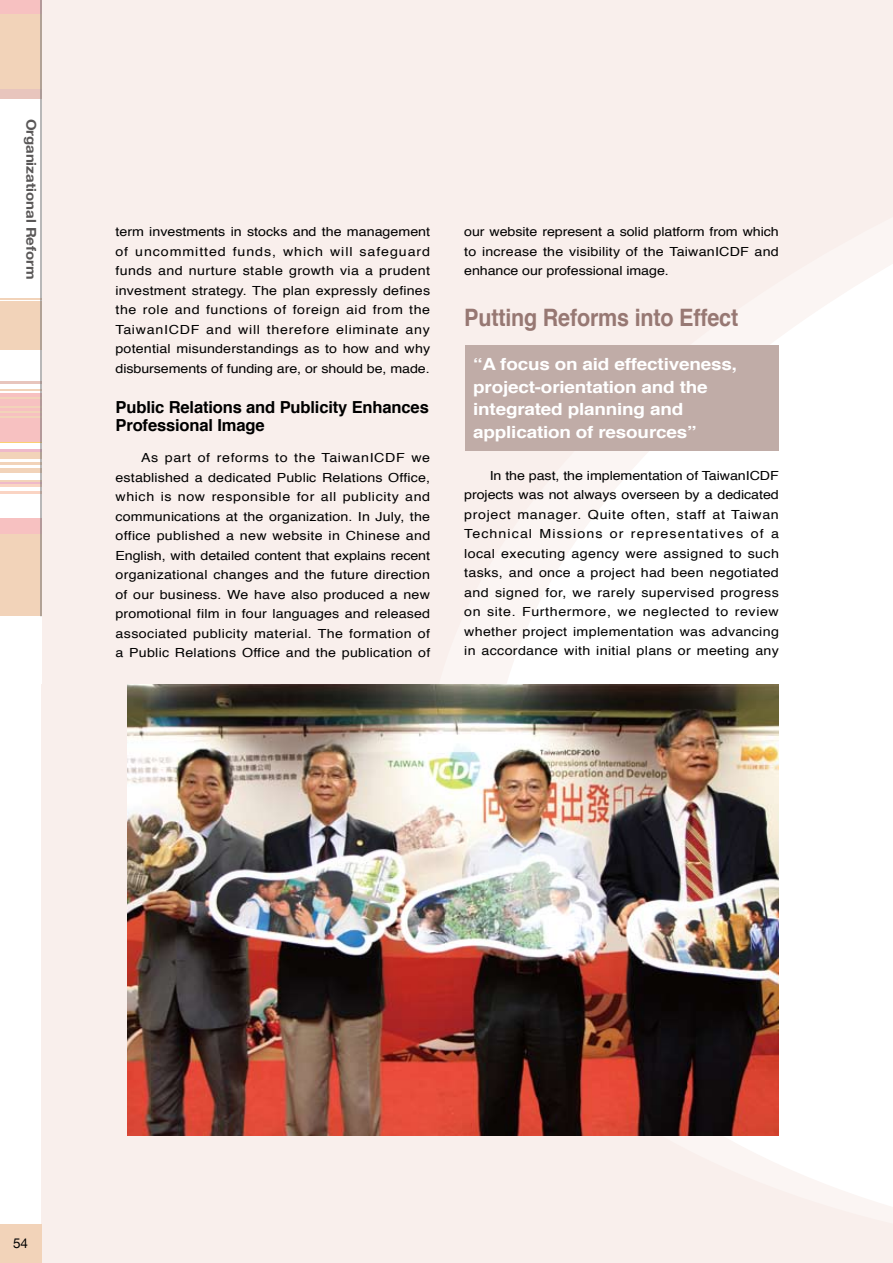
<style>
.page{position:relative;width:893px;height:1263px;background:#fff}
.page>*{position:absolute;margin:0;border:0;box-sizing:border-box;transform-origin:0 0}
.t1{font:700 24px "Helvetica";letter-spacing:-.01em;color:#977873;scale:.9 1}
.t2{font:700 16.8px/22.5px "Helvetica";letter-spacing:-.01em;color:#fff;scale:1.13 1}
.t3{font:700 16.65px/18px "Helvetica";letter-spacing:-.01em;color:#000}
.t4{font:700 13.5px "Helvetica Neue";color:#595757;scale:1.11 1}
.t5{font:13.5px "Helvetica Neue";color:#000}
.t6{font:12.6px/19.5px "Helvetica";letter-spacing:.015em;color:#000;text-align:justify;scale:1.14 1}
</style>
<div class="page">
<div style="left:41px;top:0;width:852px;height:1263px;background:#f9efec"></div>
<svg style="left:433px;top:264px;width:459px;height:943px;fill:#fff"></svg>
<hr style="left:0;top:462px;width:42px;height:2px;background:#f2d3b9">
<hr style="left:0;top:467px;width:42px;height:3px;background:#f2d3b9">
<hr style="left:0;top:456px;width:42px;height:3px;background:#f2d3b9">
<hr style="left:0;top:451px;width:42px;height:3px;background:#f2d3b9">
<hr style="left:0;top:480px;width:42px;height:2px;background:#f2d3b9">
<hr style="left:0;top:449px;width:42px;height:3px;background:#efb9ca">
<hr style="left:0;top:482px;width:42px;height:3px;background:#efb9ca">
<hr style="left:0;top:484px;width:42px;height:3px;background:#fad4c3">
<hr style="left:0;top:491px;width:42px;height:3px;background:#fad4c3">
<hr style="left:0;top:454px;width:42px;height:2px;background:#f2d3b9">
<hr style="left:0;top:470px;width:42px;height:3px;background:#f2d3b9">
<hr style="left:0;top:440px;width:42px;height:3px;background:#fbcf71">
<div style="left:0;top:393px;width:42px;height:49px;background:#f7c1c1"></div>
<div style="left:0;top:518px;width:42px;height:40px;background:#f7c1c1"></div>
<div style="left:0;top:301px;width:42px;height:49px;background:#f2d3b9"></div>
<hr style="left:0;top:416px;width:42px;height:2px;background:#f2d3b9">
<hr style="left:0;top:411px;width:42px;height:2px;background:#f2d3b9">
<hr style="left:0;top:407px;width:42px;height:1px;background:#f2d3b9">
<hr style="left:0;top:397px;width:42px;height:2px;background:#f2d3b9">
<hr style="left:0;top:389px;width:42px;height:1px;background:#f2d3b9">
<hr style="left:0;top:381px;width:42px;height:3px;background:#e8c5bd">
<div style="left:0;top:534px;width:42px;height:49px;background:#f2d3b9"></div>
<div style="left:0;top:50px;width:42px;height:49px;background:#e8c5bd"></div>
<div style="left:0;top:567px;width:42px;height:49px;background:#f2d3b9"></div>
<div style="left:0;top:0;width:42px;height:38px;background:#f7c1c1"></div>
<div style="left:0;top:14px;width:42px;height:49px;background:#f2d3b9"></div>
<div style="left:0;top:48px;width:42px;height:40px;background:#f2d3b9"></div>
<hr style="left:0;top:298px;width:42px;height:1px;background:#f2d3b9">
<hr style="left:41px;top:0;width:1px;height:616px;background:#727172">
<div style="left:0;top:1225px;width:41px;height:38px;background:#f2d3b9"></div>
<svg style="left:892px;top:264px;width:1px;height:943px"></svg>
<img style="left:128px;top:685px;width:650px;height:450px">
<div style="left:465px;top:346px;width:313px;height:105px;background:#c0aca7"></div>
<p class="t4" style="left:40px;top:119px;width:146px;rotate:90deg">Organizational Reform</p>
<p class="t6" style="left:116px;top:222px;width:278px">term investments in stocks and the management of uncommitted funds, which will safeguard funds and nurture stable growth via a prudent investment strategy. The plan expressly defines the role and functions of foreign aid from the TaiwanICDF and will therefore eliminate any potential misunderstandings as to how and why disbursements of funding are, or should be, made.</p>
<h3 class="t3" style="left:116px;top:398px;width:315px">Public Relations and Publicity Enhances<br>Professional Image</h3>
<p class="t6" style="left:116px;top:448px;width:278px;text-indent:26px">As part of reforms to the TaiwanICDF we established a dedicated Public Relations Office, which is now responsible for all publicity and communications at the organization. In July, the office published a new website in Chinese and English, with detailed content that explains recent organizational changes and the future direction of our business. We have also produced a new promotional film in four languages and released associated publicity material. The formation of a Public Relations Office and the publication of</p>
<p class="t6" style="left:464px;top:222px;width:277px">our website represent a solid platform from which to increase the visibility of the TaiwanICDF and enhance our professional image.</p>
<h1 class="t1" style="left:464px;top:298px;width:306px">Putting Reforms into Effect</h1>
<h2 class="t2" style="left:473px;top:353px;width:235px">“A focus on aid effectiveness, project-orientation and the integrated planning and application of resources”</h2>
<p class="t6" style="left:464px;top:466px;width:278px;text-indent:26px">In the past, the implementation of TaiwanICDF projects was not always overseen by a dedicated project manager. Quite often, staff at Taiwan Technical Missions or representatives of a local executing agency were assigned to such tasks, and once a project had been negotiated and signed for, we rarely supervised progress on site. Furthermore, we neglected to review whether project implementation was advancing in accordance with initial plans or meeting any</p>
<p class="t5" style="left:13px;top:1235px;width:17px">54</p>
</div>
